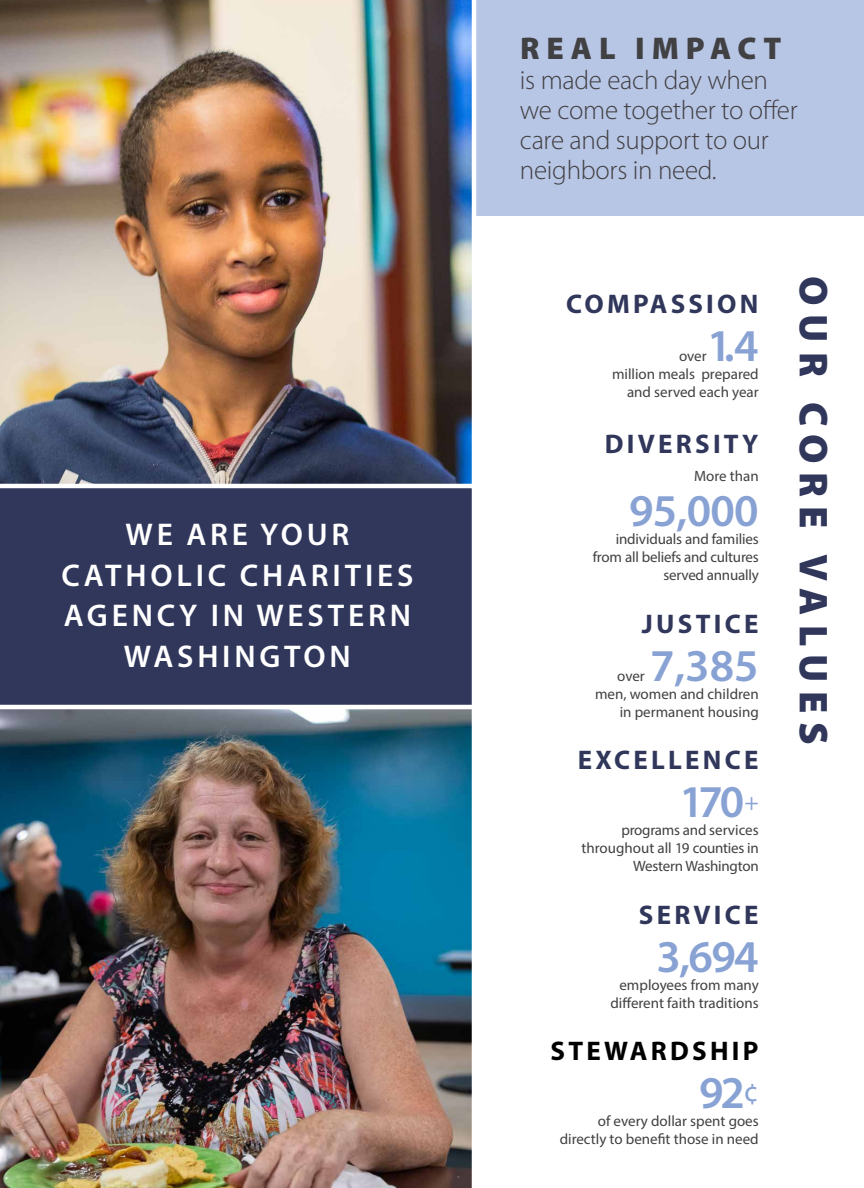
<style>
.page{position:relative;width:864px;height:1188px;background:#fff}
.page>*{position:absolute;margin:0;border:0;box-sizing:border-box;transform-origin:0 0}
.t1{font:600 45.6px "Myriad Pro";letter-spacing:-.025em;color:#88a2d4}
.t2{font:900 40.5px "Myriad Pro";letter-spacing:.22em;color:#30375b}
.t3{font:600 31.5px/40.5px "Myriad Pro";letter-spacing:.12em;color:#fff;text-align:center}
.t4{font:900 31.5px "Myriad Pro";letter-spacing:.22em;color:#414042}
.t5{font:300 27px/30px "Myriad Pro";letter-spacing:-.01em;color:#414042}
.t6{font:700 27px "Myriad Pro";letter-spacing:.12em;color:#30375b}
.t7{font:700 27px "Myriad Pro";letter-spacing:.12em;color:#000}
.t8{font:15px/18px "Myriad Pro";color:#414042;text-align:right}
.s1{font-weight:400;font-size:29.85px}
</style>
<div class="page">
<div style="left:475px;top:0;width:389px;height:216px;background:#b8c6e6"></div>
<hr style="left:863px;top:396px;width:1px;height:792px;background:#7c9acf">
<div style="left:0;top:477px;width:475px;height:228px;background:#30375b"></div>
<img style="left:0;top:0;width:472px;height:484px">
<img style="left:0;top:709px;width:472px;height:479px">
<hr style="left:0;top:484px;width:472px;height:4px;background:#fff">
<hr style="left:472px;top:0;width:4px;height:1188px;background:#fff">
<h3 class="t3" style="left:61px;top:513px;width:354px">WE ARE YOUR<br>CATHOLIC CHARITIES<br>AGENCY IN WESTERN<br>WASHINGTON</h3>
<h3 class="t4" style="left:520px;top:28px;width:263px">REAL IMPACT</h3>
<h3 class="t5" style="left:520px;top:65px;width:279px">is made each day when we come together to offer care and support to our neighbors in need.</h3>
<h3 class="t6" style="left:566px;top:286px;width:194px">COMPASSION</h3>
<h1 class="t1" style="left:707px;top:317px;width:53px">1.4</h1>
<p class="t8" style="left:612px;top:365px;width:148px">million meals prepared and served each year</p>
<h3 class="t6" style="left:605px;top:426px;width:155px">DIVERSITY</h3>
<p class="t8" style="left:694px;top:467px;width:66px">More than</p>
<h1 class="t1" style="left:629px;top:482px;width:131px">95,000</h1>
<p class="t8" style="left:593px;top:530px;width:168px">individuals and families from all beliefs and cultures served annually</p>
<h3 class="t6" style="left:642px;top:606px;width:118px">JUSTICE</h3>
<p class="t8" style="left:679px;top:347px;width:29px">over</p>
<h1 class="t1" style="left:650px;top:637px;width:110px">7,385</h1>
<p class="t8" style="left:595px;top:685px;width:165px">men, women and children in permanent housing</p>
<h3 class="t6" style="left:578px;top:743px;width:182px">EXCELLENCE</h3>
<h1 class="t1" style="left:680px;top:773px;width:81px">170<sup>+</sup></h1>
<p class="t8" style="left:582px;top:821px;width:179px">programs and services throughout all 19 counties in<br>Western Washington</p>
<h3 class="t6" style="left:639px;top:897px;width:121px">SERVICE</h3>
<h1 class="t1" style="left:656px;top:928px;width:104px">3,694</h1>
<p class="t8" style="left:610px;top:976px;width:150px;text-align:center">employees from many different faith traditions</p>
<h3 class="t7" style="left:551px;top:1033px;width:209px">STEWARDSHIP</h3>
<h1 class="t1" style="left:699px;top:1064px;width:61px">92<span class="s1">¢</span></h1>
<p class="t8" style="left:560px;top:1112px;width:201px">of every dollar spent goes directly to benefit those in need</p>
<p class="t8" style="left:617px;top:667px;width:29px">over</p>
<h2 class="t2" style="left:841px;top:276px;width:470px;rotate:90deg">OUR CORE VALUES</h2>
</div>
